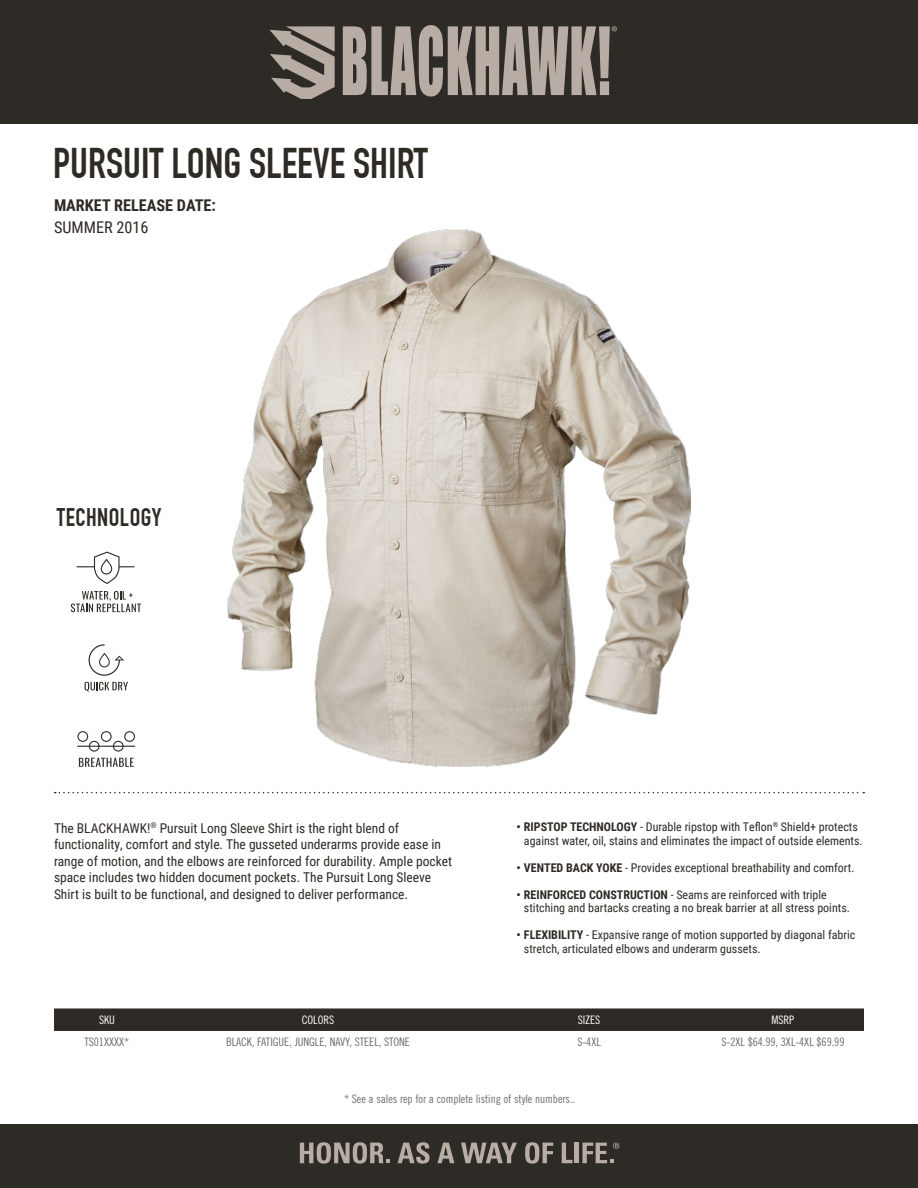
<style>
.page{position:relative;width:918px;height:1188px;background:#fff}
.page>*{position:absolute;margin:0;border:0;box-sizing:border-box;transform-origin:0 0}
.t1{font:700 42px "DIN Condensed";color:#2e2a25}
.t2{font:700 24.9px "DIN Condensed";letter-spacing:.02em;color:#2e2a25}
.t3{font:700 16.2px "Roboto Condensed";color:#2e2a25}
.t4{font:16.2px "Roboto Condensed";color:#2e2a25}
.t5{font:13.5px/16.5px "Roboto Condensed";color:#2e2a25}
.t6{font:12px/13.5px "Roboto Condensed";color:#2e2a25}
.t7{font:11.7px "Trade Gothic Cond Eighteen";letter-spacing:-.005em;color:#6d6e71}
.t8{font:11.7px "Trade Gothic Cond Eighteen";letter-spacing:-.01em;color:#fff}
.s1{font-weight:700}
</style>
<div class="page">
<div style="left:0;top:0;width:918px;height:123px;background:#2e2a25"></div>
<svg style="left:343px;top:25px;width:274px;height:72px"></svg>
<svg style="left:269px;top:26px;width:66px;height:73px"></svg>
<svg style="left:55px;top:792px;width:809px;height:1px"></svg>
<div style="left:0;top:1124px;width:918px;height:64px;background:#2e2a25"></div>
<svg style="left:300px;top:1142px;width:90px;height:22px"></svg>
<svg style="left:398px;top:1142px;width:32px;height:22px"></svg>
<svg style="left:437px;top:1143px;width:17px;height:20px"></svg>
<svg style="left:461px;top:1143px;width:56px;height:20px"></svg>
<svg style="left:525px;top:1142px;width:28px;height:22px"></svg>
<svg style="left:562px;top:1143px;width:11px;height:20px"></svg>
<hr style="left:575px;top:1143px;width:4px;height:20px;background:#b7ada5">
<svg style="left:583px;top:1143px;width:36px;height:20px"></svg>
<div style="left:54px;top:1008px;width:810px;height:23px;background:#2e2a25"></div>
<img style="left:227px;top:229px;width:464px;height:538px">
<svg style="left:79px;top:758px;width:55px;height:9px"></svg>
<svg style="left:77px;top:731px;width:58px;height:21px"></svg>
<svg style="left:85px;top:682px;width:43px;height:10px"></svg>
<svg style="left:89px;top:644px;width:35px;height:32px"></svg>
<svg style="left:77px;top:552px;width:57px;height:32px"></svg>
<svg style="left:71px;top:591px;width:70px;height:21px"></svg>
<h1 class="t1" style="left:53px;top:138px;width:376px">PURSUIT LONG SLEEVE SHIRT</h1>
<h3 class="t3" style="left:54px;top:194px;width:164px">MARKET RELEASE DATE:</h3>
<h3 class="t4" style="left:54px;top:216px;width:96px">SUMMER 2016</h3>
<h2 class="t2" style="left:57px;top:502px;width:106px">TECHNOLOGY</h2>
<p class="t5" style="left:54px;top:819px;width:400px">The BLACKHAWK!<sup>®</sup> Pursuit Long Sleeve Shirt is the right blend of functionality, comfort and style. The gusseted underarms provide ease in range of motion, and the elbows are reinforced for durability. Ample pocket space includes two hidden document pockets. The Pursuit Long Sleeve Shirt is built to be functional, and designed to deliver performance.</p>
<p class="t6" style="left:524px;top:820px;width:340px;text-indent:-8px"><span class="s1">• RIPSTOP TECHNOLOGY</span> - Durable ripstop with Teflon<sup>®</sup> Shield+ protects against water, oil, stains and eliminates the impact of outside elements.</p>
<p class="t6" style="left:516px;top:860px;width:340px"><span class="s1">• VENTED BACK YOKE</span> - Provides exceptional breathability and comfort.</p>
<p class="t6" style="left:524px;top:887px;width:328px;text-indent:-8px"><span class="s1">• REINFORCED CONSTRUCTION</span> - Seams are reinforced with triple stitching and bartacks creating a no break barrier at all stress points.</p>
<p class="t6" style="left:524px;top:928px;width:333px;text-indent:-8px"><span class="s1">• FLEXIBILITY</span> - Expansive range of motion supported by diagonal fabric stretch, articulated elbows and underarm gussets.</p>
<p class="t8" style="left:99px;top:1013px;width:17px">SKU</p>
<p class="t8" style="left:302px;top:1013px;width:34px">COLORS</p>
<p class="t8" style="left:578px;top:1013px;width:24px">SIZES</p>
<p class="t8" style="left:772px;top:1013px;width:24px">MSRP</p>
<p class="t7" style="left:84px;top:1035px;width:47px">TS01XXXX*</p>
<p class="t7" style="left:226px;top:1035px;width:186px">BLACK, FATIGUE, JUNGLE, NAVY, STEEL, STONE</p>
<p class="t7" style="left:577px;top:1035px;width:25px">S-4XL</p>
<p class="t7" style="left:722px;top:1035px;width:124px">S-2XL $64.99, 3XL-4XL $69.99</p>
<p class="t7" style="left:344px;top:1092px;width:233px">* See a sales rep for a complete listing of style numbers..</p>
</div>
